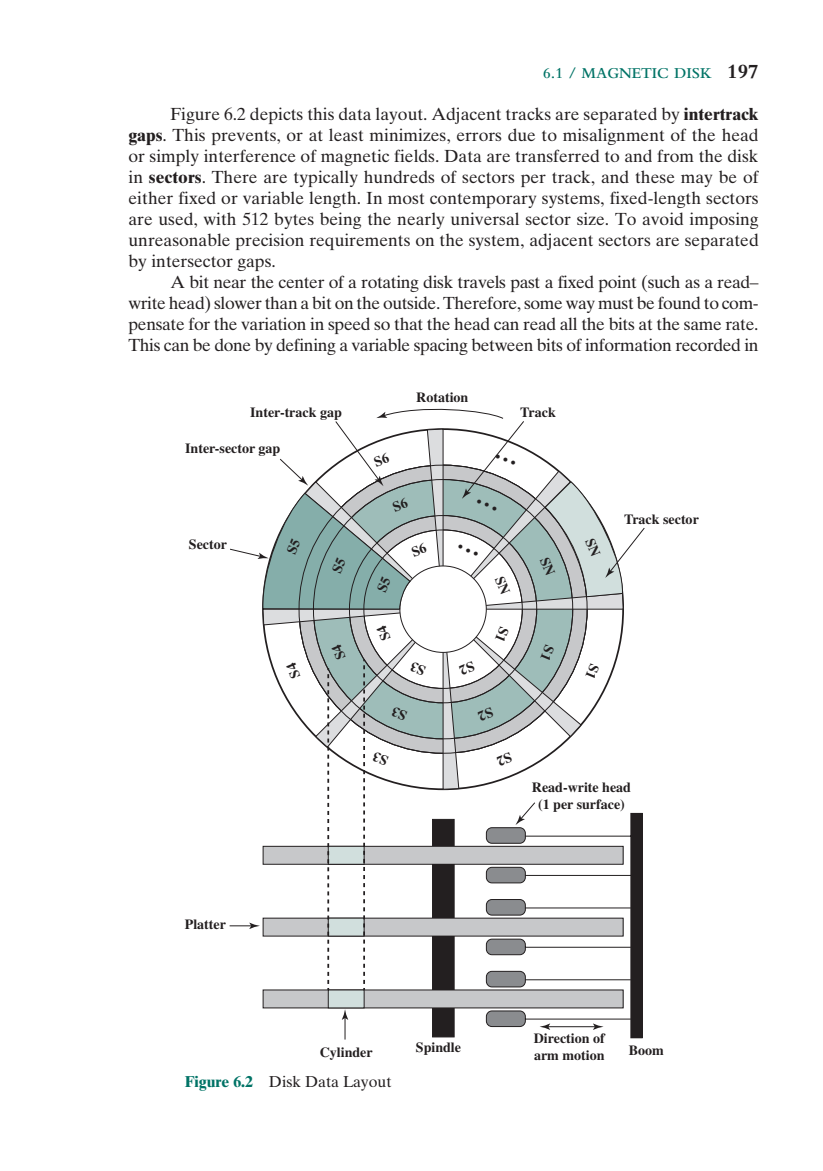
<style>
.page{position:relative;width:823px;height:1171px;background:#fff}
.page>*{position:absolute;margin:0;border:0;box-sizing:border-box;transform-origin:0 0}
.t1{font:17.5px "Times Ten LT Std";color:#231f20}
.t2{font:17.5px "Times Ten LT Std";letter-spacing:-.02em;color:#231f20}
.t3{font:15.75px "Times Ten LT Std";color:#231f20}
.t4{font:600 15.75px "Bembo Std";color:#007366}
.t5{font:700 14px/16.8px "Times LT Std";color:#231f20;text-align:center}
.s1{font-weight:700;font-size:21px;color:#231f20}
.s2{font-weight:700}
.s3{font-weight:700;color:#007366}
</style>
<div class="page">
<svg style="left:229px;top:408px;width:416px;height:631px"></svg>
<p class="t4" style="left:543px;top:65px;width:217px">6.1 / MAGNETIC DISK <span class="s1">197</span></p>
<p class="t1" style="left:171px;top:104px;width:589px">Figure 6.2 depicts this data layout. Adjacent tracks are separated by <span class="s2">intertrack</span></p>
<p class="t1" style="left:129px;top:125px;width:631px"><span class="s2">gaps</span>. This prevents, or at least minimizes, errors due to misalignment of the head</p>
<p class="t1" style="left:129px;top:146px;width:631px">or simply interference of magnetic fields. Data are transferred to and from the disk</p>
<p class="t1" style="left:129px;top:167px;width:631px">in <span class="s2">sectors</span>. There are typically hundreds of sectors per track, and these may be of</p>
<p class="t1" style="left:129px;top:188px;width:632px">either fixed or variable length. In most contemporary systems, fixed-length sectors</p>
<p class="t1" style="left:129px;top:209px;width:631px">are used, with 512 bytes being the nearly universal sector size. To avoid imposing</p>
<p class="t1" style="left:129px;top:230px;width:632px">unreasonable precision requirements on the system, adjacent sectors are separated</p>
<p class="t1" style="left:129px;top:251px;width:149px">by intersector gaps.</p>
<p class="t2" style="left:171px;top:272px;width:589px">A bit near the center of a rotating disk travels past a fixed point (such as a read–</p>
<p class="t2" style="left:129px;top:293px;width:632px">write head) slower than a bit on the outside. Therefore, some way must be found to com-</p>
<p class="t2" style="left:129px;top:314px;width:631px">pensate for the variation in speed so that the head can read all the bits at the same rate.</p>
<p class="t2" style="left:129px;top:335px;width:631px">This can be done by defining a variable spacing between bits of information recorded in</p>
<p class="t5" style="left:250px;top:403px;width:93px">Inter-track gap</p>
<p class="t5" style="left:185px;top:439px;width:97px">Inter-sector gap</p>
<p class="t5" style="left:189px;top:535px;width:40px">Sector</p>
<p class="t5" style="left:416px;top:388px;width:54px">Rotation</p>
<p class="t5" style="left:520px;top:404px;width:37px">Track</p>
<p class="t5" style="left:624px;top:510px;width:76px">Track sector</p>
<p class="t5" style="left:185px;top:915px;width:43px">Platter</p>
<p class="t5" style="left:532px;top:778px;width:101px">Read-write head (1 per surface)</p>
<p class="t5" style="left:534px;top:1029px;width:72px;text-align:left">Direction of arm motion</p>
<p class="t5" style="left:320px;top:1043px;width:54px">Cylinder</p>
<p class="t5" style="left:416px;top:1039px;width:47px">Spindle</p>
<p class="t5" style="left:629px;top:1041px;width:36px">Boom</p>
<p class="t3" style="left:185px;top:1072px;width:208px"><span class="s3">Figure 6.2</span> Disk Data Layout</p>
</div>
